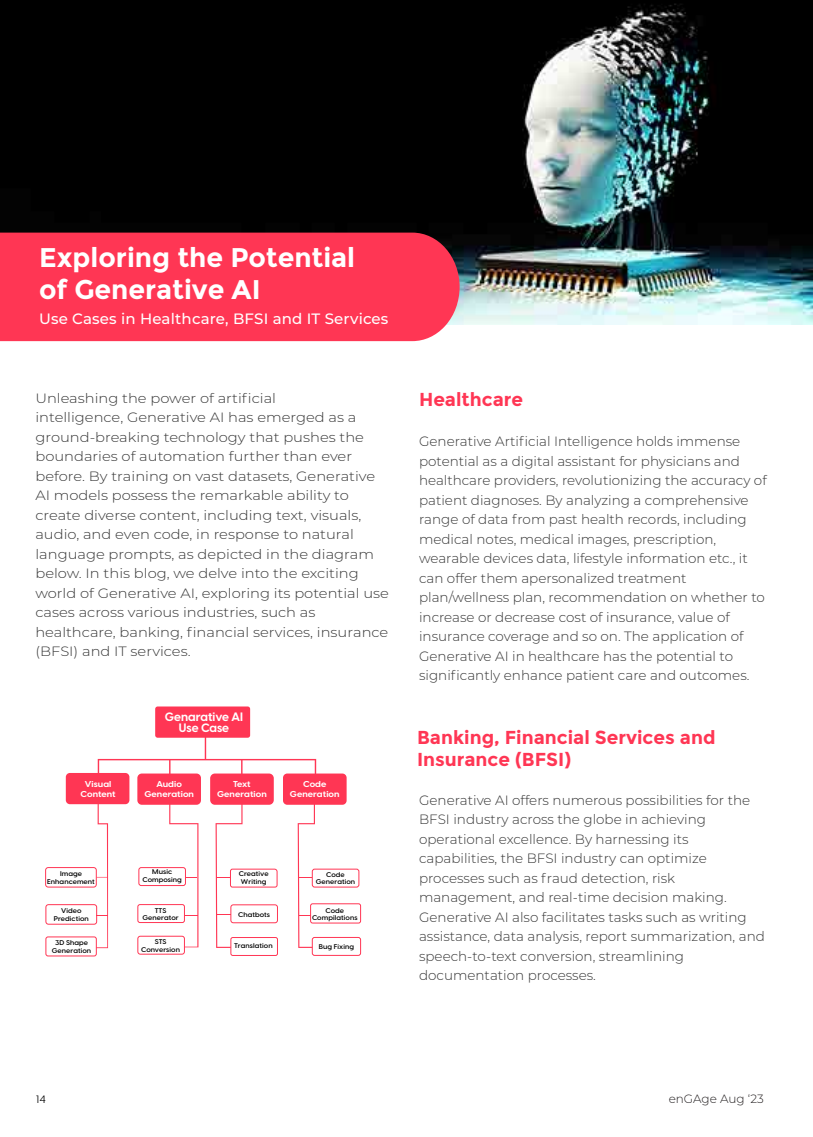
<style>
.page{position:relative;width:813px;height:1137px;background:#fff}
.page>*{position:absolute;margin:0;border:0;box-sizing:border-box;transform-origin:0 0}
.t1{font:700 27px/31.5px "Montserrat";color:#fff}
.t2{font:700 18.75px/21.8px "Montserrat";color:#ff3654}
.t3{font:500 15px "Montserrat";letter-spacing:.01em;color:#fff}
.t4{font:300 13.5px/19.5px "Montserrat";color:#353535}
.t5{font:300 13.5px/19.5px "Montserrat";color:#353535;scale:1.09 1}
.t6{font:700 12px/10.5px "Visby CF";color:#fff;text-align:center}
.t7{font:300 12px "Montserrat";color:#231f20}
.t8{font:10.5px "Visby CF";color:#000;scale:1.14 1}
.t9{font:700 8.4px/10.2px "Visby CF";letter-spacing:.01em;color:#fff;text-align:center;scale:1.09 1}
.t10{font:600 6.75px/7.5px "Visby CF";letter-spacing:.01em;color:#000;text-align:center;scale:1.09 1}
</style>
<div class="page">
<img style="left:0;top:0;width:812px;height:325px">
<svg style="left:98px;top:729px;width:218px;height:47px"></svg>
<svg style="left:96px;top:804px;width:12px;height:143px"></svg>
<div style="left:137px;top:773px;width:64px;height:31px;background:#ff3654;border-radius:4px"></div>
<div style="left:66px;top:772px;width:63px;height:32px;background:#ff3654;border-radius:4px"></div>
<div style="left:155px;top:706px;width:95px;height:31px;background:#ff3654;border-radius:2px"></div>
<div style="left:210px;top:773px;width:64px;height:31px;background:#ff3654;border-radius:5px"></div>
<div style="left:283px;top:773px;width:63px;height:31px;background:#ff3654;border-radius:4px"></div>
<div style="left:45px;top:867px;width:52px;height:20px;border:1px solid #ff3654;border-radius:3px"></div>
<div style="left:138px;top:867px;width:48px;height:18px;border:1px solid #ff3654;border-radius:2px"></div>
<div style="left:230px;top:868px;width:47px;height:19px;border:1px solid #ff3654;border-radius:2px"></div>
<div style="left:312px;top:868px;width:47px;height:19px;border:1px solid #ff3654;border-radius:2px"></div>
<div style="left:310px;top:903px;width:51px;height:20px;border:1px solid #ff3654;border-radius:2px"></div>
<div style="left:312px;top:936px;width:49px;height:19px;border:1px solid #ff3654;border-radius:2px"></div>
<div style="left:230px;top:904px;width:48px;height:18px;border:1px solid #ff3654;border-radius:2px"></div>
<div style="left:230px;top:936px;width:48px;height:19px;border:1px solid #ff3654;border-radius:2px"></div>
<div style="left:137px;top:904px;width:48px;height:18px;border:1px solid #ff3654;border-radius:2px"></div>
<div style="left:137px;top:935px;width:48px;height:19px;border:1px solid #ff3654;border-radius:3px"></div>
<div style="left:45px;top:904px;width:52px;height:20px;border:1px solid #ff3654;border-radius:3px"></div>
<div style="left:45px;top:936px;width:52px;height:20px;border:1px solid #ff3654;border-radius:2px"></div>
<svg style="left:297px;top:804px;width:18px;height:143px"></svg>
<svg style="left:215px;top:804px;width:27px;height:143px"></svg>
<svg style="left:169px;top:804px;width:29px;height:143px"></svg>
<div style="left:0;top:232px;width:459px;height:109px;background:#ff3654"></div>
<h1 class="t1" style="left:39px;top:242px;width:317px">Exploring the Potential of Generative AI</h1>
<p class="t3" style="left:39px;top:308px;width:351px">Use Cases in Healthcare, BFSI and IT Services</p>
<p class="t5" style="left:35px;top:387px;width:326px">Unleashing the power of artificial<br>intelligence, Generative AI has emerged as a ground-breaking technology that pushes the boundaries of automation further than ever before. By training on vast datasets, Generative AI models possess the remarkable ability to create diverse content, including text, visuals, audio, and even code, in response to natural language prompts, as depicted in the diagram below. In this blog, we delve into the exciting world of Generative AI, exploring its potential use cases across various industries, such as healthcare, banking, financial services, insurance (BFSI) and IT services.</p>
<p class="t6" style="left:165px;top:710px;width:79px">Genarative AI<br>Use Case</p>
<p class="t9" style="left:81px;top:777px;width:34px">Visual<br>Content</p>
<p class="t9" style="left:144px;top:777px;width:47px">Audio<br>Generation</p>
<p class="t9" style="left:217px;top:777px;width:47px">Text<br>Generation</p>
<p class="t9" style="left:290px;top:777px;width:47px">Code<br>Generation</p>
<p class="t10" style="left:47px;top:869px;width:45px">Image<br>Enhancement</p>
<p class="t10" style="left:142px;top:867px;width:38px">Music<br>Composing</p>
<p class="t10" style="left:239px;top:869px;width:29px">Creative<br>Writing</p>
<p class="t10" style="left:315px;top:870px;width:38px">Code<br>Generation</p>
<p class="t10" style="left:312px;top:905px;width:43px">Code<br>Compilations</p>
<p class="t10" style="left:319px;top:941px;width:34px">Bug Fixing</p>
<p class="t10" style="left:142px;top:906px;width:35px">TTS<br>Generator</p>
<p class="t10" style="left:141px;top:937px;width:37px">STS<br>Conversion</p>
<p class="t10" style="left:54px;top:906px;width:34px">Video<br>Prediction</p>
<p class="t10" style="left:52px;top:938px;width:38px">3D Shape<br>Generation</p>
<p class="t10" style="left:238px;top:909px;width:31px">Chatbots</p>
<p class="t10" style="left:234px;top:941px;width:37px">Translation</p>
<h2 class="t2" style="left:419px;top:389px;width:106px">Healthcare</h2>
<p class="t4" style="left:419px;top:431px;width:349px">Generative Artificial Intelligence holds immense potential as a digital assistant for physicians and healthcare providers, revolutionizing the accuracy of patient diagnoses. By analyzing a comprehensive range of data from past health records, including medical notes, medical images, prescription, wearable devices data, lifestyle information etc., it can offer them apersonalized treatment plan/wellness plan, recommendation on whether to increase or decrease cost of insurance, value of insurance coverage and so on. The application of Generative AI in healthcare has the potential to significantly enhance patient care and outcomes.</p>
<h2 class="t2" style="left:417px;top:726px;width:300px">Banking, Financial Services and<br>Insurance (BFSI)</h2>
<p class="t4" style="left:419px;top:789px;width:347px">Generative AI offers numerous possibilities for the BFSI industry across the globe in achieving operational excellence. By harnessing its capabilities, the BFSI industry can optimize processes such as fraud detection, risk management, and real-time decision making.<br>Generative AI also facilitates tasks such as writing assistance, data analysis, report summarization, and speech-to-text conversion, streamlining documentation processes.</p>
<p class="t8" style="left:36px;top:1091px;width:10px">14</p>
<p class="t7" style="left:668px;top:1090px;width:97px">enGAge Aug ‘23</p>
</div>
